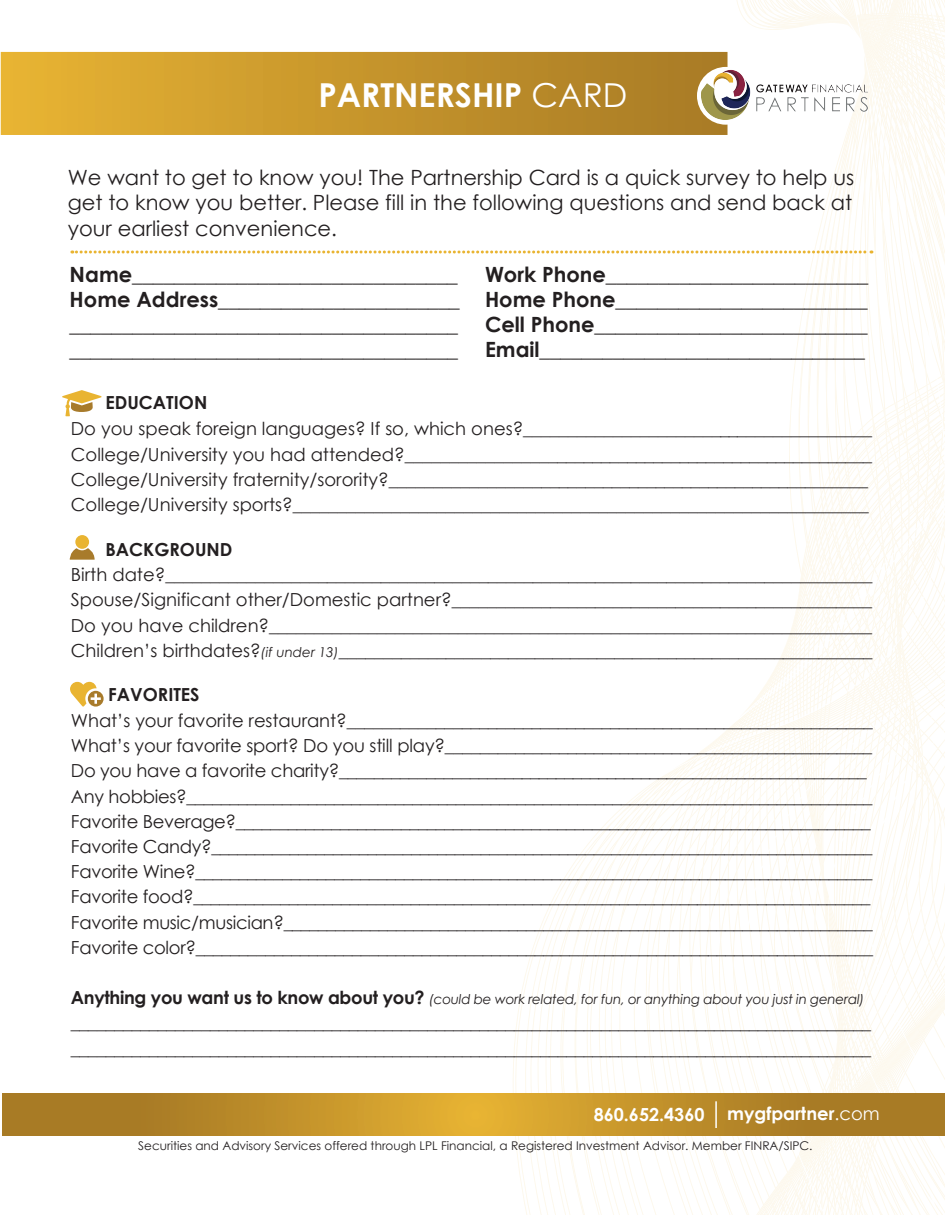
<style>
.page{position:relative;width:945px;height:1215px;background:#fff}
.page>*{position:absolute;margin:0;border:0;box-sizing:border-box;transform-origin:0 0}
.t1{font:700 33px "Century Gothic";color:#fff}
.t2{font:700 21px/25.2px "Century Gothic";color:#231f20;text-align:justify}
.t3{font:21px/25.2px "Century Gothic";color:#231f20;text-align:justify}
.t4{font:18px/25.2px "Century Gothic";letter-spacing:-.005em;color:#231f20}
.t5{font:700 18px/25.2px "Century Gothic";color:#231f20}
.t6{font:700 18px "Century Gothic";color:#fff}
.t7{font:italic 13.5px "Century Gothic";letter-spacing:-.015em;color:#231f20}
.t8{font:12px "Century Gothic";color:#231f20}
.s1{font-weight:400}
.s2{font-style:italic;font-size:13.5px}
.s3{font-weight:700;font-style:normal;font-size:18px}
</style>
<div class="page">
<svg style="left:717px;top:51px;width:16px;height:1164px"></svg>
<svg style="left:733px;top:0;width:27px;height:1215px"></svg>
<svg style="left:760px;top:0;width:14px;height:1215px"></svg>
<svg style="left:774px;top:0;width:13px;height:1215px"></svg>
<svg style="left:787px;top:0;width:14px;height:1215px"></svg>
<svg style="left:801px;top:0;width:13px;height:1215px"></svg>
<svg style="left:814px;top:0;width:25px;height:1215px"></svg>
<svg style="left:839px;top:0;width:106px;height:1215px"></svg>
<svg style="left:2px;top:1094px;width:943px;height:41px;background:#bd8d29"></svg>
<hr style="left:715px;top:1101px;width:2px;height:27px;background:#fff">
<svg style="left:1px;top:52px;width:727px;height:83px;background:#c7962c"></svg>
<img style="left:700px;top:68px;width:170px;height:53px">
<svg style="left:72px;top:251px;width:800px;height:3px"></svg>
<svg style="left:62px;top:390px;width:40px;height:26px"></svg>
<div style="left:75px;top:535px;width:14px;height:14px;background:#e9b431;border-radius:50%"></div>
<svg style="left:69px;top:548px;width:26px;height:12px"></svg>
<svg style="left:70px;top:682px;width:34px;height:25px"></svg>
<h1 class="t1" style="left:318px;top:70px;width:310px">PARTNERSHIP <span class="s1">CARD</span></h1>
<p class="t3" style="left:68px;top:165px;width:788px">We want to get to know you! The Partnership Card is a quick survey to help us get to know you better. Please fill in the following questions and send back at your earliest convenience.</p>
<p class="t2" style="left:70px;top:261px;width:392px">Name_______________________________ Home Address_______________________ _____________________________________ _____________________________________</p>
<p class="t2" style="left:485px;top:261px;width:385px">Work Phone_________________________ Home Phone________________________ Cell Phone__________________________ Email_______________________________</p>
<p class="t5" style="left:105px;top:389px;width:103px">EDUCATION</p>
<p class="t4" style="left:71px;top:416px;width:803px">Do you speak foreign languages? If so, which ones?_______________________________________ College/University you had attended?_____________________________________________________ College/University fraternity/sorority?______________________________________________________ College/University sports?________________________________________________________________</p>
<p class="t5" style="left:105px;top:536px;width:129px">BACKGROUND</p>
<p class="t4" style="left:71px;top:562px;width:803px;text-align:justify">Birth date?_______________________________________________________________________________ Spouse/Significant other/Domestic partner?_______________________________________________ Do you have children?___________________________________________________________________ Children’s birthdates?<span class="s2">(if under 13)</span>____________________________________________________________</p>
<p class="t5" style="left:108px;top:681px;width:93px">FAVORITES</p>
<p class="t4" style="left:71px;top:708px;width:804px">What’s your favorite restaurant?____________________________________________________________ What’s your favorite sport? Do you still play?_________________________________________________ Do you have a favorite charity?_____________________________________________________________ Any hobbies?_______________________________________________________________________________ Favorite Beverage?_________________________________________________________________________ Favorite Candy?____________________________________________________________________________ Favorite Wine?______________________________________________________________________________ Favorite food?______________________________________________________________________________ Favorite music/musician?____________________________________________________________________ Favorite color?______________________________________________________________________________</p>
<p class="t7" style="left:71px;top:990px;width:795px"><span class="s3">Anything you want us to know about you?</span> (could be work related, for fun, or anything about you just in general)</p>
<p class="t5" style="left:71px;top:1009px;width:802px">____________________________________________________________________________________________ ____________________________________________________________________________________________</p>
<p class="t6" style="left:594px;top:1101px;width:112px">860.652.4360</p>
<p class="t6" style="left:727px;top:1100px;width:154px">mygfpartner<span class="s1">.com</span></p>
<p class="t8" style="left:138px;top:1137px;width:676px">Securities and Advisory Services offered through LPL Financial, a Registered Investment Advisor. Member FINRA/SIPC.</p>
</div>
